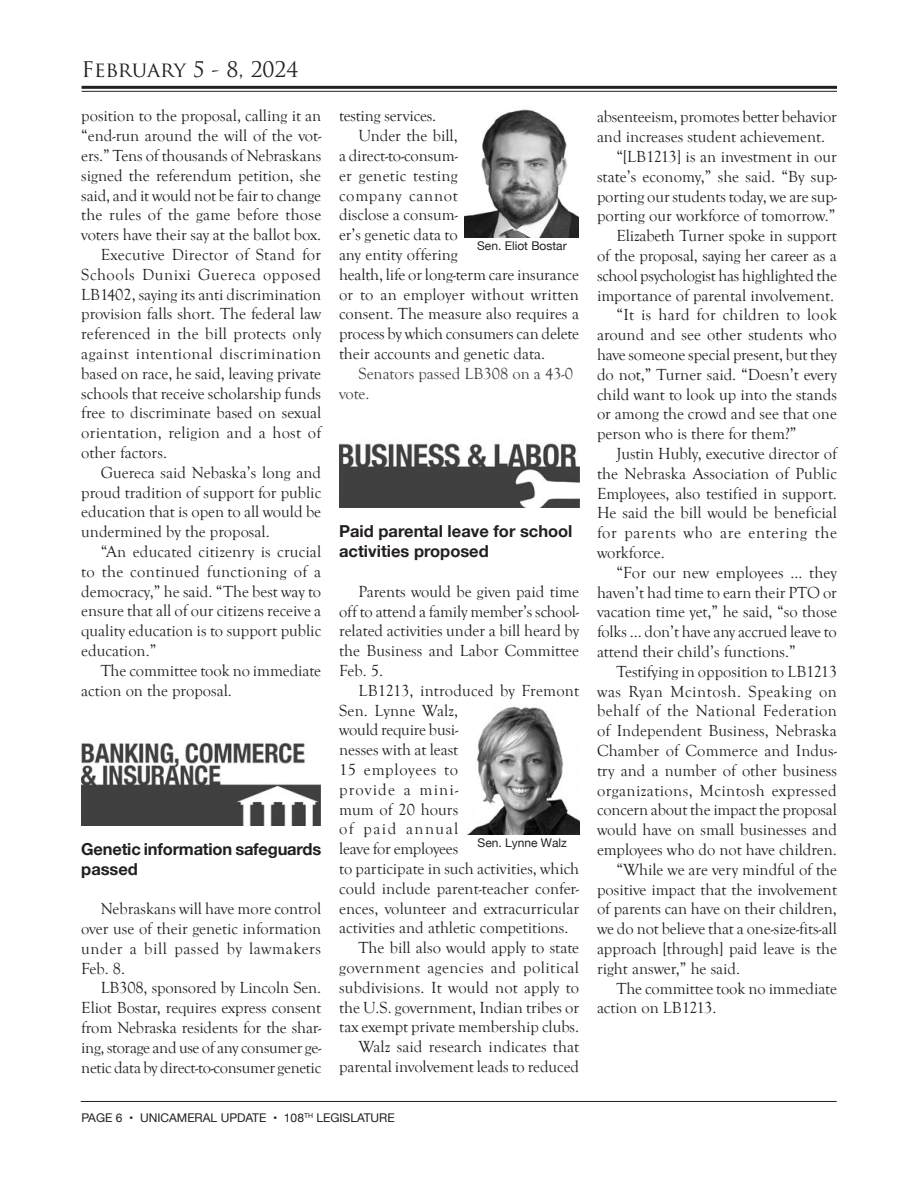
<style>
.page{position:relative;width:918px;height:1188px;background:#fff}
.page>*{position:absolute;margin:0;border:0;box-sizing:border-box;transform-origin:0 0}
.t1{font:21px "Trajan Pro";color:#231f20}
.body{font:16.5px/19.8px "Goudy Old Style T";color:#231f20;text-align:justify}
.Upfront_Headline{font:700 16.5px/19.8px "Helvetica Neue";color:#231f20}
.body-2{font:16.5px/19.8px "Goudy Old Style T";color:#3f3f46}
.t2{font:12px "Helvetica Neue";color:#231f20}
</style>
<div class="page">
<hr style="left:81px;top:1101px;width:756px;height:1px;background:#231f20">
<hr style="left:82px;top:86px;width:755px;height:3px;background:#231f20">
<hr style="left:82px;top:91px;width:755px;height:1px;background:#231f20">
<img style="left:81px;top:742px;width:240px;height:83px">
<img style="left:465px;top:109px;width:114px;height:129px">
<img style="left:339px;top:443px;width:240px;height:65px">
<img style="left:468px;top:706px;width:111px;height:128px">
<p class="t1" style="left:82px;top:56px;width:219px">February 5 - 8, 2024</p>
<p class="body" style="left:81px;top:107px;width:242px">position to the proposal, calling it an “end-run around the will of the vot&shy;ers.” Tens of thousands of Nebraskans signed the referendum petition, she said, and it would not be fair to change the rules of the game before those voters have their say at the ballot box.</p>
<p class="body" style="left:81px;top:245px;width:242px;text-indent:19px">Executive Director of Stand for Schools Dunixi Guereca opposed LB1402, saying its anti discrimination provision falls short. The federal law referenced in the bill protects only against intentional discrimination based on race, he said, leaving private schools that receive scholarship funds free to discriminate based on sexual orientation, religion and a host of other factors.</p>
<p class="body" style="left:81px;top:463px;width:242px;text-indent:19px">Guereca said Nebaska’s long and proud tradition of support for public education that is open to all would be undermined by the proposal.</p>
<p class="body" style="left:81px;top:542px;width:242px;text-indent:19px">“An educated citizenry is crucial to the continued functioning of a democracy,” he said. “The best way to ensure that all of our citizens receive a quality education is to support public education.”</p>
<p class="body" style="left:81px;top:661px;width:241px;text-indent:19px">The committee took no immediate action on the proposal.</p>
<p class="Upfront_Headline" style="left:81px;top:840px;width:242px">Genetic information safeguards passed</p>
<p class="body" style="left:81px;top:899px;width:242px;text-indent:19px">Nebraskans will have more control over use of their genetic information under a bill passed by lawmakers Feb. 8.</p>
<p class="body" style="left:81px;top:979px;width:242px;text-indent:19px">LB308, sponsored by Lincoln Sen.<br>Eliot Bostar, requires express consent from Nebraska residents for the shar&shy;ing, storage and use of any consumer ge&shy;netic data by direct-to-consumer genetic</p>
<p class="body" style="left:339px;top:107px;width:99px">testing services.</p>
<p class="body" style="left:339px;top:126px;width:241px;text-align:left;text-indent:19px">Under the bill,<br>a direct-to-consum-<br>er genetic testing<br>company cannot<br>disclose a consum-<br>er’s genetic data to<br>any entity offering<br>health, life or long-term care insurance or to an employer without written consent. The measure also requires a process by which consumers can delete their accounts and genetic data.</p>
<p class="body-2" style="left:339px;top:364px;width:235px;text-indent:19px">Senators passed LB308 on a 43-0 vote.</p>
<p class="t2" style="left:477px;top:237px;width:91px">Sen. Eliot Bostar</p>
<p class="Upfront_Headline" style="left:339px;top:522px;width:235px">Paid parental leave for school activities proposed</p>
<p class="body" style="left:339px;top:582px;width:241px;text-indent:19px">Parents would be given paid time off to attend a family member’s school&shy;related activities under a bill heard by the Business and Labor Committee Feb. 5.</p>
<p class="body" style="left:339px;top:681px;width:242px;text-align:left;text-indent:19px">LB1213, introduced by Fremont<br>Sen. Lynne Walz,<br>would require busi-<br>nesses with at least<br>15 employees to<br>provide a mini-<br>mum of 20 hours<br>of paid annual<br>leave for employees<br>to participate in such activities, which could include parent-teacher confer&shy;ences, volunteer and extracurricular activities and athletic competitions.</p>
<p class="body" style="left:339px;top:938px;width:242px;text-indent:19px">The bill also would apply to state government agencies and political subdivisions. It would not apply to the U.S. government, Indian tribes or tax exempt private membership clubs.</p>
<p class="body" style="left:339px;top:1037px;width:242px;text-align:right">Walz said research indicates that parental involvement leads to reduced</p>
<p class="t2" style="left:478px;top:834px;width:91px">Sen. Lynne Walz</p>
<p class="t2" style="left:81px;top:1109px;width:315px">PAGE 6 • UNICAMERAL UPDATE • 108<sup>TH</sup> LEGISLATURE</p>
<p class="body" style="left:597px;top:108px;width:241px">absenteeism, promotes better behavior and increases student achievement.</p>
<p class="body" style="left:597px;top:147px;width:242px;text-indent:19px">“[LB1213] is an investment in our state’s economy,” she said. “By sup&shy;porting our students today, we are sup&shy;porting our workforce of tomorrow.”</p>
<p class="body" style="left:597px;top:226px;width:242px;text-indent:19px">Elizabeth Turner spoke in support of the proposal, saying her career as a school psychologist has highlighted the importance of parental involvement.</p>
<p class="body" style="left:597px;top:306px;width:242px;text-indent:19px">“It is hard for children to look around and see other students who have someone special present, but they do not,” Turner said. “Doesn’t every child want to look up into the stands or among the crowd and see that one person who is there for them?”</p>
<p class="body" style="left:597px;top:444px;width:242px;text-indent:19px">Justin Hubly, executive director of the Nebraska Association of Public Employees, also testified in support.<br>He said the bill would be beneficial for parents who are entering the workforce.</p>
<p class="body" style="left:597px;top:563px;width:242px;text-indent:19px">“For our new employees … they haven’t had time to earn their PTO or vacation time yet,” he said, “so those folks … don’t have any accrued leave to attend their child’s functions.”</p>
<p class="body" style="left:597px;top:662px;width:242px;text-indent:19px">Testifying in opposition to LB1213 was Ryan Mcintosh. Speaking on behalf of the National Federation of Independent Business, Nebraska Chamber of Commerce and Indus&shy;try and a number of other business organizations, Mcintosh expressed concern about the impact the proposal would have on small businesses and employees who do not have children.</p>
<p class="body" style="left:597px;top:860px;width:242px;text-indent:19px">“While we are very mindful of the positive impact that the involvement of parents can have on their children, we do not believe that a one-size-fits-all approach [through] paid leave is the right answer,” he said.</p>
<p class="body" style="left:597px;top:979px;width:241px;text-indent:19px">The committee took no immediate action on LB1213.</p>
</div>
